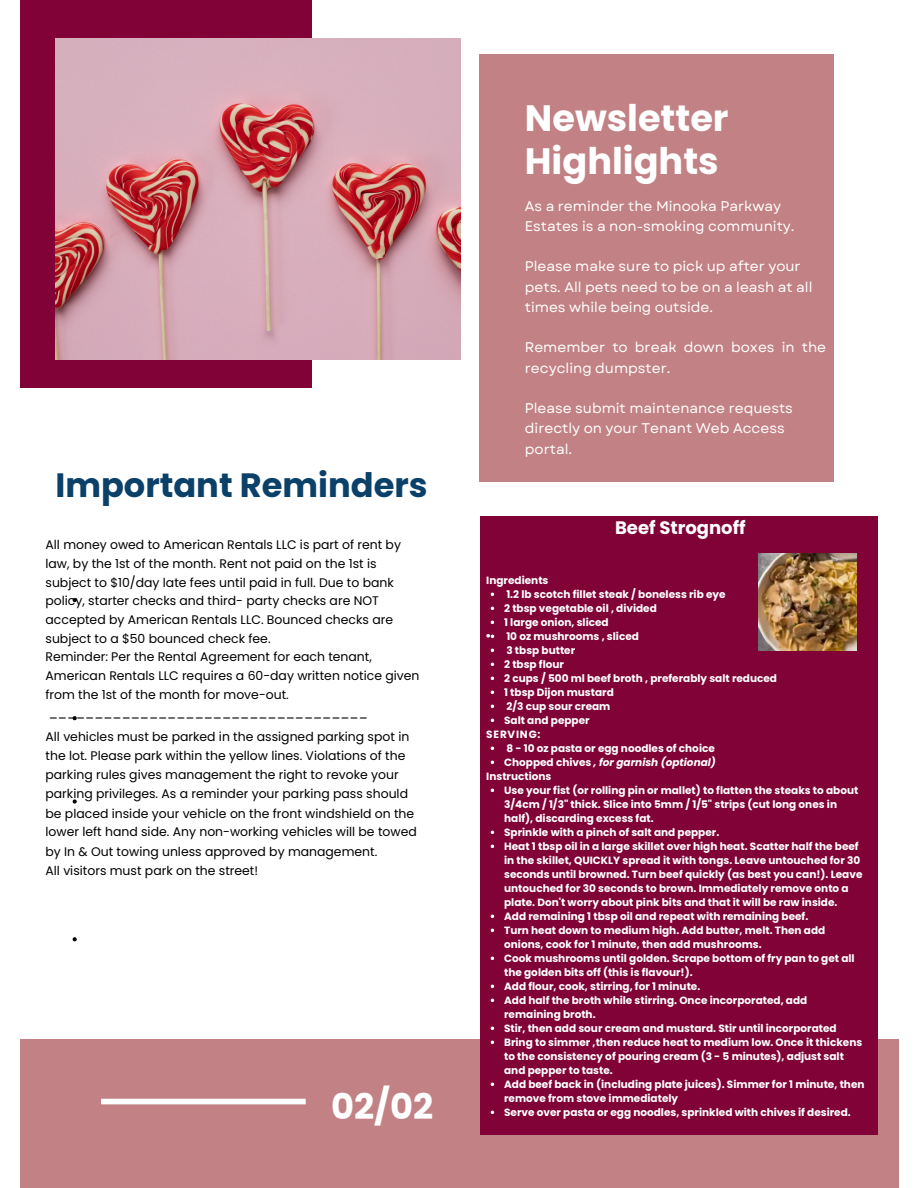
<style>
.page{position:relative;width:918px;height:1188px;background:#fff}
.page>*{position:absolute;margin:0;border:0;box-sizing:border-box;transform-origin:0 0}
.t1{font:700 36.6px/42.8px "Poppins";color:#fff}
.t2{font:700 35.25px "Poppins";color:#fff}
.t3{font:700 33.75px "Poppins";color:#0b4068}
.t4{font:700 18px "Poppins";color:#fff}
.t5{font:13.95px/20.2px "Garet";color:#fff}
.t6{font:12.45px/18.6px "Poppins";color:#000}
.t7{font:700 10.5px/14px "Poppins";color:#fff}
.t8{font:italic 700 10.5px "Poppins";color:#fff}
.t9{font:700 10.5px "Poppins";letter-spacing:.075em;color:#fff}
.s1{font-style:normal}
</style>
<div class="page">
<div style="left:20px;top:0;width:292px;height:388px;background:#800237"></div>
<div style="left:20px;top:1039px;width:878px;height:149px;background:#c28285"></div>
<div style="left:480px;top:516px;width:398px;height:619px;background:#800237"></div>
<div style="left:101px;top:1099px;width:205px;height:5px;background:#fff"></div>
<div style="left:480px;top:55px;width:354px;height:427px;background:#c28285"></div>
<svg style="left:73px;top:598px;width:4px;height:4px"></svg>
<svg style="left:73px;top:716px;width:4px;height:4px"></svg>
<svg style="left:73px;top:799px;width:4px;height:5px"></svg>
<svg style="left:73px;top:937px;width:4px;height:4px"></svg>
<img style="left:55px;top:38px;width:405px;height:321px">
<svg style="left:486px;top:634px;width:8px;height:4px"></svg>
<img style="left:758px;top:553px;width:98px;height:98px">
<h1 class="t3" style="left:55px;top:461px;width:374px">Important Reminders</h1>
<p class="t6" style="left:46px;top:536px;width:375px">All money owed to American Rentals LLC is part of rent by law, by the 1st of the month. Rent not paid on the 1st is subject to $10/day late fees until paid in full. Due to bank policy, starter checks and third- party checks are NOT accepted by American Rentals LLC. Bounced checks are subject to a $50 bounced check fee.<br>Reminder: Per the Rental Agreement for each tenant, American Rentals LLC requires a 60-day written notice given from the 1st of the month for move-out. ___________________________________</p>
<p class="t6" style="left:46px;top:727px;width:373px;line-height:19px">All vehicles must be parked in the assigned parking spot in the lot. Please park within the yellow lines. Violations of the parking rules gives management the right to revoke your parking privileges. As a reminder your parking pass should be placed inside your vehicle on the front windshield on the lower left hand side. Any non-working vehicles will be towed by In &amp; Out towing unless approved by management.<br>All visitors must park on the street!</p>
<p class="t2" style="left:331px;top:1082px;width:104px">02/02</p>
<h1 class="t1" style="left:525px;top:97px;width:205px">Newsletter<br>Highlights</h1>
<h3 class="t5" style="left:525px;top:196px;width:271px">As a reminder the Minooka Parkway<br>Estates is a non-smoking community.</h3>
<h3 class="t5" style="left:525px;top:256px;width:289px">Please make sure to pick up after your pets. All pets need to be on a leash at all times while being outside.</h3>
<h3 class="t5" style="left:525px;top:337px;width:303px">Remember to break down boxes in the recycling dumpster.</h3>
<h3 class="t5" style="left:525px;top:398px;width:270px">Please submit maintenance requests directly on your Tenant Web Access portal.</h3>
<h4 class="t4" style="left:615px;top:515px;width:132px">Beef Strognoff</h4>
<h1 class="t7" style="left:486px;top:573px;width:64px">Ingredients</h1>
<h2 class="t7" style="left:506px;top:587px;width:221px">1.2 lb scotch fillet steak / boneless rib eye</h2>
<p class="t7" style="left:504px;top:601px;width:154px">2 tbsp vegetable oil , divided</p>
<h6 class="t7" style="left:504px;top:615px;width:106px">1 large onion, sliced</h6>
<p class="t7" style="left:506px;top:629px;width:134px">10 oz mushrooms , sliced</p>
<p class="t7" style="left:506px;top:643px;width:70px">3 tbsp butter</p>
<p class="t7" style="left:504px;top:657px;width:61px">2 tbsp flour</p>
<p class="t7" style="left:504px;top:671px;width:274px">2 cups / 500 ml beef broth , preferably salt reduced</p>
<p class="t7" style="left:504px;top:685px;width:111px">1 tbsp Dijon mustard</p>
<p class="t7" style="left:506px;top:699px;width:106px">2/3 cup sour cream</p>
<p class="t7" style="left:504px;top:713px;width:87px">Salt and pepper</p>
<p class="t9" style="left:486px;top:727px;width:56px">SERVING:</p>
<p class="t7" style="left:506px;top:741px;width:210px">8 - 10 oz pasta or egg noodles of choice</p>
<p class="t8" style="left:504px;top:755px;width:213px"><span class="s1">Chopped chives</span> , for garnish (optional)</p>
<h5 class="t7" style="left:486px;top:769px;width:67px">Instructions</h5>
<p class="t7" style="left:504px;top:783px;width:356px">Use your fist (or rolling pin or mallet) to flatten the steaks to about<br>3/4cm / 1/3" thick. Slice into 5mm / 1/5" strips (cut long ones in half), discarding excess fat.</p>
<p class="t7" style="left:504px;top:825px;width:217px">Sprinkle with a pinch of salt and pepper.</p>
<h6 class="t7" style="left:504px;top:839px;width:360px">Heat 1 tbsp oil in a large skillet over high heat. Scatter half the beef in the skillet, QUICKLY spread it with tongs. Leave untouched for 30 seconds until browned. Turn beef quickly (as best you can!). Leave untouched for 30 seconds to brown. Immediately remove onto a plate. Don't worry about pink bits and that it will be raw inside.</h6>
<p class="t7" style="left:504px;top:909px;width:306px">Add remaining 1 tbsp oil and repeat with remaining beef.</p>
<p class="t7" style="left:504px;top:923px;width:323px">Turn heat down to medium high. Add butter, melt. Then add onions, cook for 1 minute, then add mushrooms.</p>
<p class="t7" style="left:504px;top:951px;width:352px">Cook mushrooms until golden. Scrape bottom of fry pan to get all the golden bits off (this is flavour!).</p>
<p class="t7" style="left:504px;top:979px;width:198px">Add flour, cook, stirring, for 1 minute.</p>
<p class="t7" style="left:504px;top:993px;width:305px">Add half the broth while stirring. Once incorporated, add remaining broth.</p>
<p class="t7" style="left:504px;top:1021px;width:334px">Stir, then add sour cream and mustard. Stir until incorporated</p>
<p class="t7" style="left:504px;top:1035px;width:360px">Bring to simmer ,then reduce heat to medium low. Once it thickens to the consistency of pouring cream (3 - 5 minutes), adjust salt and pepper to taste.</p>
<p class="t7" style="left:504px;top:1077px;width:362px">Add beef back in (including plate juices). Simmer for 1 minute, then remove from stove immediately</p>
<p class="t7" style="left:504px;top:1105px;width:348px">Serve over pasta or egg noodles, sprinkled with chives if desired.</p>
</div>
